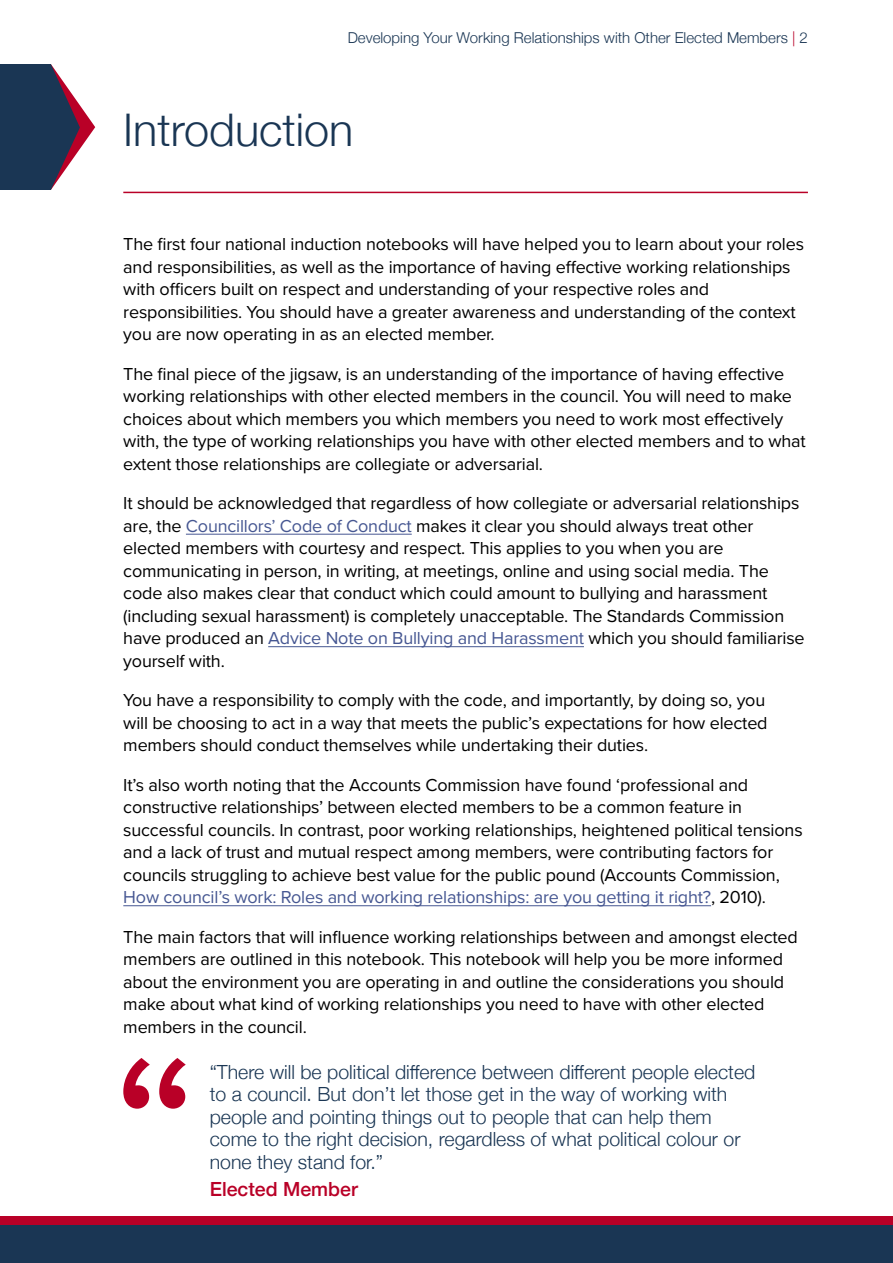
<style>
.page{position:relative;width:893px;height:1263px;background:#fff}
.page>*{position:absolute;margin:0;border:0;box-sizing:border-box;transform-origin:0 0}
.t1{font:300 45px "Helvetica Neue";color:#1a3654}
.pull_quote{font:300 19.5px/22.5px "Helvetica Neue";color:#1a3654}
.attribution{font:500 19.5px "Helvetica Neue";color:#b90027}
.body_text{font:18px/22.5px "Proxima Nova";letter-spacing:-.01em;color:#000}
.t2{font:300 15px "Helvetica Neue";color:#1a3654}
.s1{color:#b90027}
.s2{color:#465792}
</style>
<div class="page">
<div style="left:0;top:1225px;width:893px;height:38px;background:#1a3654"></div>
<div style="left:0;top:1216px;width:893px;height:9px;background:#b90027"></div>
<hr style="left:123px;top:192px;width:685px;height:1px;background:#b90027">
<div style="left:0;top:64px;width:51px;height:126px;background:#1a3654"></div>
<svg style="left:51px;top:64px;width:44px;height:126px"></svg>
<hr style="left:186px;top:534px;width:226px;height:1px;background:#465792">
<hr style="left:268px;top:646px;width:316px;height:1px;background:#465792">
<hr style="left:123px;top:905px;width:588px;height:1px;background:#465792">
<svg style="left:123px;top:1058px;width:63px;height:51px"></svg>
<p class="t2" style="left:348px;top:26px;width:462px">Developing Your Working Relationships with Other Elected Members <span class="s1">|</span> 2</p>
<h2 class="t1" style="left:123px;top:93px;width:232px">Introduction</h2>
<p class="body_text" style="left:123px;top:232px;width:682px">The first four national induction notebooks will have helped you to learn about your roles and responsibilities, as well as the importance of having effective working relationships with officers built on respect and understanding of your respective roles and responsibilities. You should have a greater awareness and understanding of the context you are now operating in as an elected member.</p>
<p class="body_text" style="left:123px;top:362px;width:684px">The final piece of the jigsaw, is an understanding of the importance of having effective working relationships with other elected members in the council. You will need to make choices about which members you which members you need to work most effectively with, the type of working relationships you have with other elected members and to what extent those relationships are collegiate or adversarial.</p>
<p class="body_text" style="left:123px;top:491px;width:683px">It should be acknowledged that regardless of how collegiate or adversarial relationships are, the <span class="s2">Councillors’ Code of Conduct</span> makes it clear you should always treat other elected members with courtesy and respect. This applies to you when you are communicating in person, in writing, at meetings, online and using social media. The code also makes clear that conduct which could amount to bullying and harassment (including sexual harassment) is completely unacceptable. The Standards Commission have produced an <span class="s2">Advice Note on Bullying and Harassment</span> which you should familiarise yourself with.</p>
<p class="body_text" style="left:123px;top:688px;width:646px">You have a responsibility to comply with the code, and importantly, by doing so, you will be choosing to act in a way that meets the public’s expectations for how elected members should conduct themselves while undertaking their duties.</p>
<p class="body_text" style="left:123px;top:773px;width:681px">It’s also worth noting that the Accounts Commission have found ‘professional and constructive relationships’ between elected members to be a common feature in successful councils. In contrast, poor working relationships, heightened political tensions and a lack of trust and mutual respect among members, were contributing factors for councils struggling to achieve best value for the public pound (Accounts Commission, <span class="s2">How council’s work: Roles and working relationships: are you getting it right?</span>, 2010).</p>
<p class="body_text" style="left:123px;top:925px;width:676px">The main factors that will influence working relationships between and amongst elected members are outlined in this notebook. This notebook will help you be more informed about the environment you are operating in and outline the considerations you should make about what kind of working relationships you need to have with other elected members in the council.</p>
<p class="pull_quote" style="left:210px;top:1059px;width:547px">“There will be political difference between different people elected to a council. But don’t let those get in the way of working with people and pointing things out to people that can help them come to the right decision, regardless of what political colour or none they stand for.”</p>
<p class="attribution" style="left:210px;top:1173px;width:150px">Elected Member</p>
</div>
